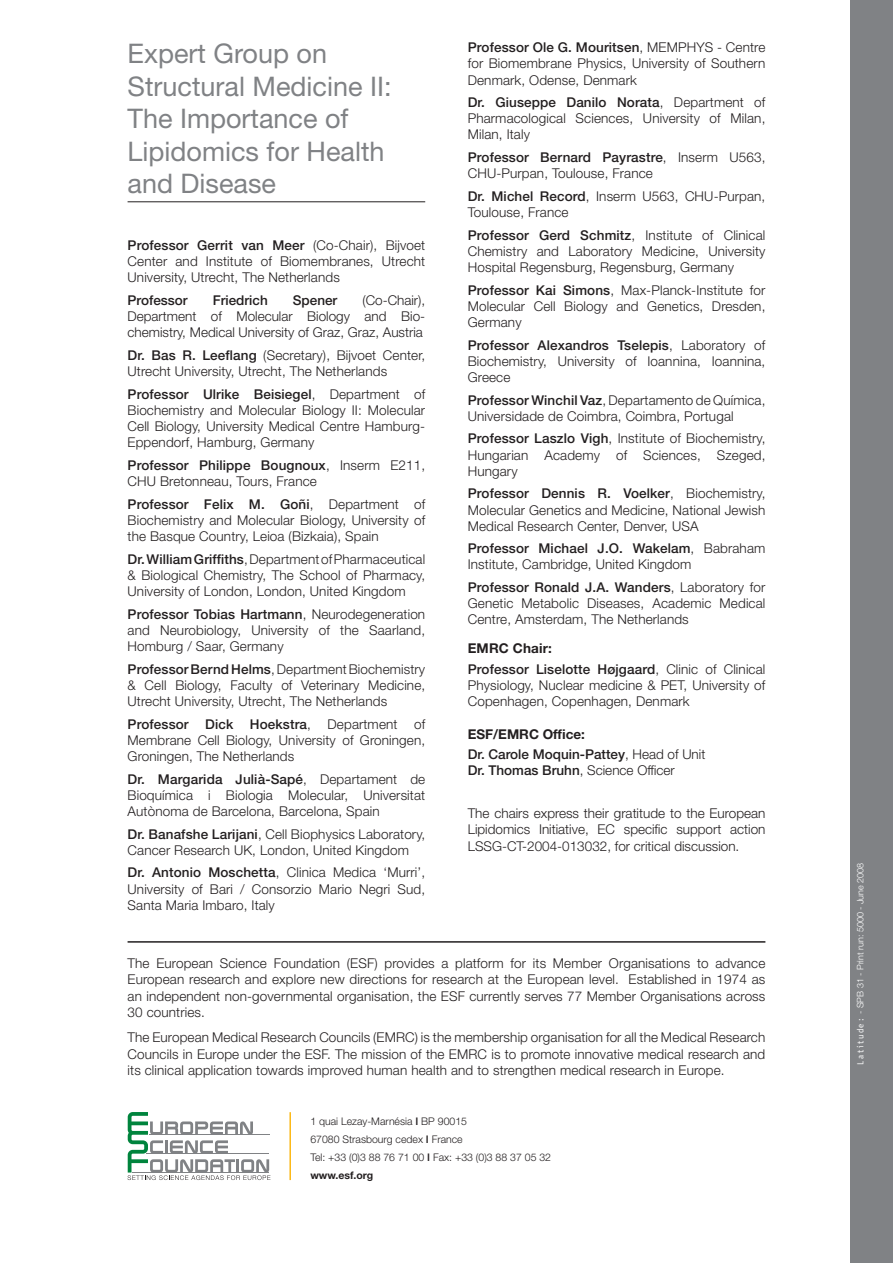
<style>
.page{position:relative;width:893px;height:1263px;background:#fff}
.page>*{position:absolute;margin:0;border:0;box-sizing:border-box;transform-origin:0 0}
.t1{font:27px/32.4px "Helvetica Neue LT Std";color:#808285}
.t2{font:300 13.5px/16.2px "Helvetica Neue LT Std";letter-spacing:.01em;color:#231f20;text-align:justify}
.t3{font:500 13.5px/20.4px "Helvetica Neue LT Std";color:#231f20}
.t4{font:300 10.5px/18px "Helvetica Neue LT Std";color:#231f20}
.t5{font:300 9px "Helvetica Neue LT Std";color:#fff}
.s1{font-weight:500}
.s2{font-weight:700}
.s3{font-weight:300}
.s4{font-family:"Officina Sans";font-weight:400}
</style>
<div class="page">
<div style="left:850px;top:0;width:43px;height:1263px;background:#808285"></div>
<hr style="left:128px;top:201px;width:297px;height:1px;background:#231f20">
<hr style="left:128px;top:941px;width:637px;height:2px;background:#231f20">
<svg style="left:128px;top:1112px;width:142px;height:68px"></svg>
<hr style="left:289px;top:1112px;width:2px;height:68px;background:#fcb814">
<h1 class="t1" style="left:128px;top:37px;width:266px">Expert Group on<br>Structural Medicine II:<br>The Importance of<br>Lipidomics for Health and Disease</h1>
<p class="t2" style="left:128px;top:237px;width:299px"><span class="s1">Professor Gerrit van Meer</span> (Co-Chair), Bijvoet Center and Institute of Biomembranes, Utrecht University, Utrecht, The Netherlands</p>
<p class="t3" style="left:128px;top:290px;width:62px">Professor</p>
<p class="t3" style="left:213px;top:290px;width:57px">Friedrich</p>
<p class="t3" style="left:293px;top:290px;width:46px">Spener</p>
<p class="t2" style="left:128px;top:292px;width:299px;text-indent:235px">(Co-Chair), Department of Molecular Biology and Bio&shy;chemistry, Medical University of Graz, Graz, Austria</p>
<p class="t2" style="left:128px;top:347px;width:299px"><span class="s1">Dr. Bas R. Leeflang</span> (Secretary), Bijvoet Center,<br>Utrecht University, Utrecht, The Netherlands</p>
<p class="t2" style="left:128px;top:386px;width:299px"><span class="s1">Professor Ulrike Beisiegel</span>, Department of Biochemistry and Molecular Biology II: Molecular Cell Biology, University Medical Centre Hamburg-Eppendorf, Hamburg, Germany</p>
<p class="t2" style="left:128px;top:457px;width:299px"><span class="s1">Professor Philippe Bougnoux</span>, Inserm E211,<br>CHU Bretonneau, Tours, France</p>
<p class="t2" style="left:128px;top:495px;width:299px"><span class="s1">Professor Felix M. Goñi</span>, Department of Biochemistry and Molecular Biology, University of the Basque Country, Leioa (Bizkaia), Spain</p>
<p class="t2" style="left:128px;top:550px;width:299px"><span class="s1">Dr. William Griffiths</span>, Department of Pharmaceutical &amp; Biological Chemistry, The School of Pharmacy, University of London, London, United Kingdom</p>
<p class="t2" style="left:128px;top:605px;width:299px"><span class="s1">Professor Tobias Hartmann</span>, Neurodegeneration and Neurobiology, University of the Saarland, Homburg / Saar, Germany</p>
<p class="t2" style="left:128px;top:660px;width:299px"><span class="s1">Professor Bernd Helms</span>, Department Biochemistry &amp; Cell Biology, Faculty of Veterinary Medicine, Utrecht University, Utrecht, The Netherlands</p>
<p class="t2" style="left:128px;top:715px;width:299px"><span class="s1">Professor Dick Hoekstra</span>, Department of Membrane Cell Biology, University of Groningen, Groningen, The Netherlands</p>
<p class="t2" style="left:128px;top:770px;width:299px"><span class="s1">Dr. Margarida Julià-Sapé</span>, Departament de Bioquímica i Biologia Molecular, Universitat Autònoma de Barcelona, Barcelona, Spain</p>
<p class="t2" style="left:128px;top:825px;width:299px"><span class="s1">Dr. Banafshe Larijani</span>, Cell Biophysics Laboratory,<br>Cancer Research UK, London, United Kingdom</p>
<p class="t2" style="left:128px;top:864px;width:299px"><span class="s1">Dr. Antonio Moschetta</span>, Clinica Medica ‘Murri’, University of Bari / Consorzio Mario Negri Sud, Santa Maria Imbaro, Italy</p>
<p class="t2" style="left:468px;top:39px;width:299px"><span class="s1">Professor Ole G. Mouritsen</span>, MEMPHYS - Centre for Biomembrane Physics, University of Southern Denmark, Odense, Denmark</p>
<p class="t2" style="left:468px;top:94px;width:299px"><span class="s1">Dr. Giuseppe Danilo Norata</span>, Department of Pharmacological Sciences, University of Milan, Milan, Italy</p>
<p class="t2" style="left:468px;top:149px;width:299px"><span class="s1">Professor Bernard Payrastre</span>, Inserm U563,<br>CHU-Purpan, Toulouse, France</p>
<p class="t2" style="left:468px;top:188px;width:299px"><span class="s1">Dr. Michel Record</span>, Inserm U563, CHU-Purpan,<br>Toulouse, France</p>
<p class="t2" style="left:468px;top:226px;width:299px"><span class="s1">Professor Gerd Schmitz</span>, Institute of Clinical Chemistry and Laboratory Medicine, University Hospital Regensburg, Regensburg, Germany</p>
<p class="t2" style="left:468px;top:281px;width:299px"><span class="s1">Professor Kai Simons</span>, Max-Planck-Institute for Molecular Cell Biology and Genetics, Dresden, Germany</p>
<p class="t2" style="left:468px;top:336px;width:299px"><span class="s1">Professor Alexandros Tselepis</span>, Laboratory of Biochemistry, University of Ioannina, Ioannina, Greece</p>
<p class="t2" style="left:468px;top:391px;width:299px"><span class="s1">Professor Winchil Vaz</span>, Departamento de Química,<br>Universidade de Coimbra, Coimbra, Portugal</p>
<p class="t2" style="left:468px;top:430px;width:299px"><span class="s1">Professor Laszlo Vigh</span>, Institute of Biochemistry, Hungarian Academy of Sciences, Szeged, Hungary</p>
<p class="t2" style="left:468px;top:485px;width:299px"><span class="s1">Professor Dennis R. Voelker</span>, Biochemistry, Molecular Genetics and Medicine, National Jewish Medical Research Center, Denver, USA</p>
<p class="t2" style="left:468px;top:540px;width:299px"><span class="s1">Professor Michael J.O. Wakelam</span>, Babraham<br>Institute, Cambridge, United Kingdom</p>
<p class="t2" style="left:468px;top:579px;width:299px"><span class="s1">Professor Ronald J.A. Wanders</span>, Laboratory for Genetic Metabolic Diseases, Academic Medical Centre, Amsterdam, The Netherlands</p>
<p class="t3" style="left:468px;top:638px;width:299px"><span class="s2">EMRC Chair:<br></span>Professor Liselotte Højgaard<span class="s3">, Clinic of Clinical</span></p>
<p class="t2" style="left:468px;top:677px;width:299px">Physiology, Nuclear medicine &amp; PET, University of<br>Copenhagen, Copenhagen, Denmark</p>
<p class="t3" style="left:468px;top:723px;width:239px"><span class="s2">ESF/EMRC Office:<br></span>Dr. Carole Moquin-Pattey<span class="s3">, Head of Unit</span></p>
<p class="t2" style="left:468px;top:762px;width:209px"><span class="s1">Dr. Thomas Bruhn</span>, Science Officer</p>
<p class="t2" style="left:468px;top:805px;width:299px">The chairs express their gratitude to the European Lipidomics Initiative, EC specific support action LSSG-CT-2004-013032, for critical discussion.</p>
<p class="t2" style="left:128px;top:954px;width:639px">The European Science Foundation (ESF) provides a platform for its Member Organisations to advance European research and explore new directions for research at the European level. Established in 1974 as an independent non-governmental organisation, the ESF currently serves 77 Member Organisations across 30 countries.</p>
<p class="t2" style="left:128px;top:1029px;width:639px">The European Medical Research Councils (EMRC) is the membership organisation for all the Medical Research Councils in Europe under the ESF. The mission of the EMRC is to promote innovative medical research and its clinical application towards improved human health and to strengthen medical research in Europe.</p>
<p class="t4" style="left:310px;top:1112px;width:242px">1 quai Lezay-Marnésia <span class="s1">I</span> BP 90015<br>67080 Strasbourg cedex <span class="s1">I</span> France<br>Tel: +33 (0)3 88 76 71 00 <span class="s1">I</span> Fax: +33 (0)3 88 37 05 32 <span class="s2">www.esf.org</span></p>
<p class="t5" style="left:855px;top:1064px;width:203px;rotate:-90deg"><span class="s4">L a t i t u d e :</span> - SPB 31 - Print run: 5000 - June 2008</p>
</div>
